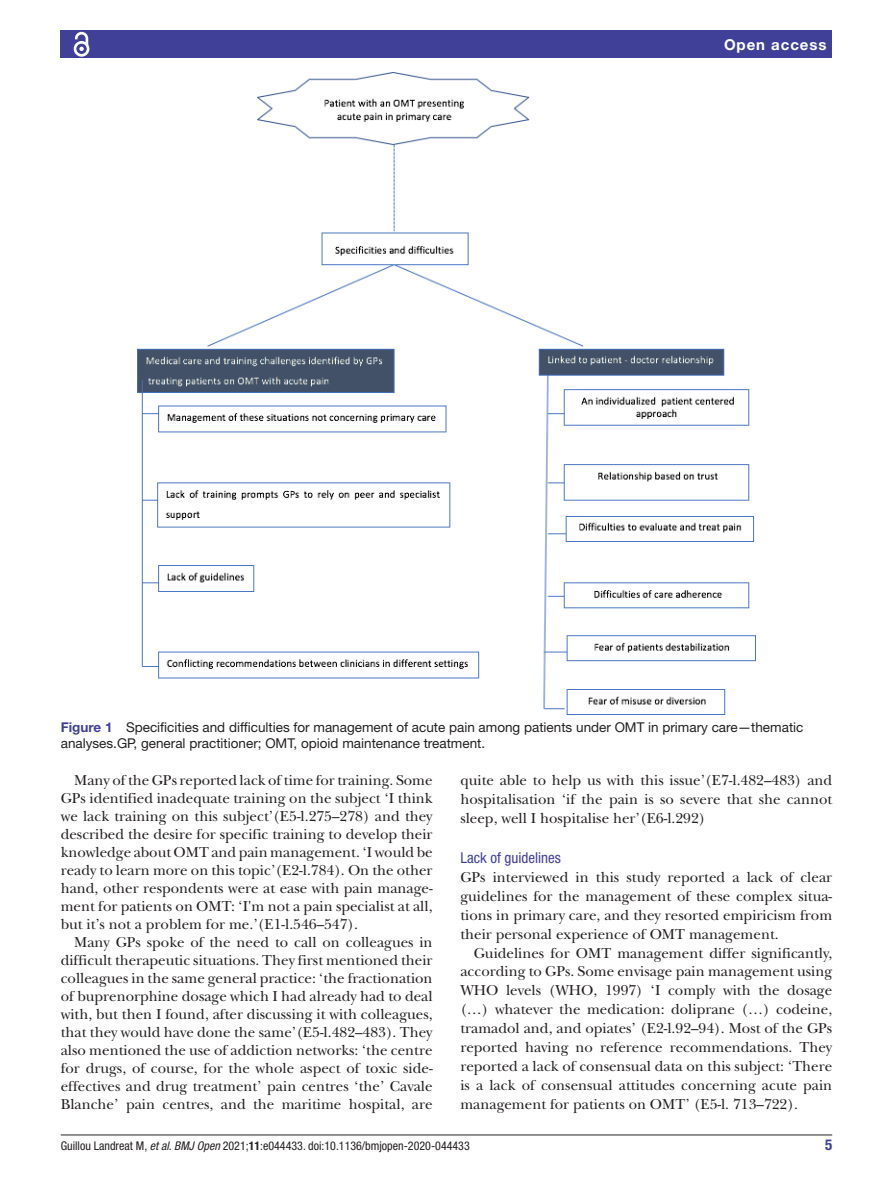
<style>
.page{position:relative;width:893px;height:1191px;background:#fff}
.page>*{position:absolute;margin:0;border:0;box-sizing:border-box;transform-origin:0 0}
.t1{font:15px/18px "New Baskerville";color:#231f20;text-align:justify}
.t2{font:condensed 15px "Helvetica Neue LT Std";color:#414099}
.t3{font:700 15px "Helvetica Neue LT Std";letter-spacing:.065em;color:#fff}
.t4{font:700 condensed 15px "Helvetica Neue LT Std";color:#414099}
.t5{font:13.5px/16.2px "Helvetica Neue LT Std";color:#231f20}
.t6{font:condensed 12px "Helvetica Neue LT Std";color:#231f20}
.s1{font-weight:700;color:#414099}
.s2{font-style:italic}
.s3{font-weight:700}
</style>
<div class="page">
<hr style="left:61px;top:1134px;width:771px;height:1px;background:#231f20">
<div style="left:61px;top:31px;width:771px;height:27px;background:#414099"></div>
<svg style="left:73px;top:31px;width:17px;height:26px"></svg>
<img style="left:138px;top:73px;width:617px;height:641px">
<p class="t3" style="left:724px;top:35px;width:104px">Open access</p>
<p class="t5" style="left:61px;top:718px;width:744px"><span class="s1">Figure 1</span> Specificities and difficulties for management of acute pain among patients under OMT in primary care—thematic analyses.GP, general practitioner; OMT, opioid maintenance treatment.</p>
<p class="t1" style="left:61px;top:771px;width:373px;text-indent:14px">Many of the GPs reported lack of time for training. Some GPs identified inadequate training on the subject ‘I think we lack training on this subject’(E5-l.275–278) and they described the desire for specific training to develop their knowledge about OMT and pain management. ‘I would be ready to learn more on this topic’(E2-l.784). On the other hand, other respondents were at ease with pain manage&shy;ment for patients on OMT: ‘I'm not a pain specialist at all, but it’s not a problem for me.’(E1-l.546–547).</p>
<p class="t1" style="left:61px;top:933px;width:373px;text-indent:14px">Many GPs spoke of the need to call on colleagues in difficult therapeutic situations. They first mentioned their colleagues in the same general practice: ‘the fractionation of buprenorphine dosage which I had already had to deal with, but then I found, after discussing it with colleagues, that they would have done the same’(E5-l.482–483). They also mentioned the use of addiction networks: ‘the centre for drugs, of course, for the whole aspect of toxic side&shy;effectives and drug treatment’ pain centres ‘the’ Cavale Blanche’ pain centres, and the maritime hospital, are</p>
<p class="t1" style="left:460px;top:771px;width:373px;line-height:18.9px">quite able to help us with this issue’(E7-l.482–483) and hospitalisation ‘if the pain is so severe that she cannot sleep, well I hospitalise her’(E6-l.292)</p>
<p class="t2" style="left:460px;top:848px;width:102px">Lack of guidelines</p>
<p class="t1" style="left:460px;top:867px;width:373px;line-height:18.9px">GPs interviewed in this study reported a lack of clear guidelines for the management of these complex situa&shy;tions in primary care, and they resorted empiricism from their personal experience of OMT management.</p>
<p class="t1" style="left:460px;top:943px;width:373px;line-height:18.9px;text-indent:14px">Guidelines for OMT management differ significantly, according to GPs. Some envisage pain management using WHO levels (WHO, 1997) ‘I comply with the dosage (…) whatever the medication: doliprane (…) codeine, tramadol and, and opiates’ (E2-l.92–94). Most of the GPs reported having no reference recommendations. They reported a lack of consensual data on this subject: ‘There is a lack of consensual attitudes concerning acute pain management for patients on OMT’ (E5-l. 713–722).</p>
<p class="t6" style="left:61px;top:1138px;width:411px">Guillou Landreat M, <span class="s2">et al</span>. <span class="s2">BMJ Open</span> 2021;<span class="s3">11</span>:e044433. doi:10.1136/bmjopen-2020-044433</p>
<p class="t4" style="left:825px;top:1135px;width:9px">5</p>
</div>
